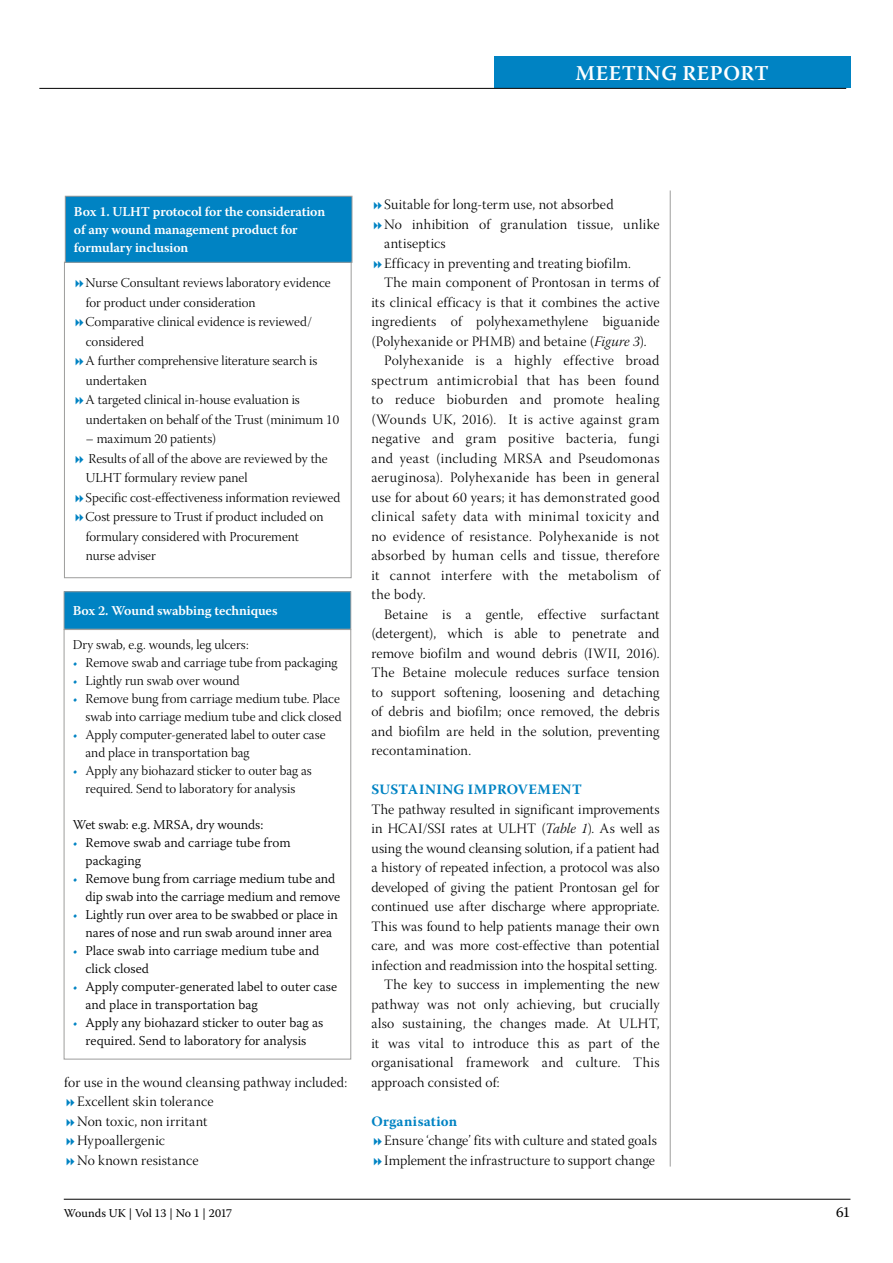
<style>
.page{position:relative;width:893px;height:1263px;background:#fff}
.page>*{position:absolute;margin:0;border:0;box-sizing:border-box;transform-origin:0 0}
.t1{font:600 21px "Warnock Pro";letter-spacing:.02em;color:#fff}
.t2{font:15px "Warnock Pro";color:#000}
.t3{font:14.25px/19.5px "Warnock Pro Light Subh";letter-spacing:.015em;color:#000}
.t4{font:14.25px "Warnock Pro Light Subh";letter-spacing:.035em;color:#000}
.t5{font:14.25px "Warnock Pro Light Subh";letter-spacing:-.005em;color:#000}
.t6{font:14.25px "Warnock Pro Light Subh";letter-spacing:.04em;color:#000}
.t7{font:700 14.25px "Warnock Pro";letter-spacing:.02em;color:#0083c3}
.t8{font:13.5px/19.5px "Warnock Pro Light Subh";color:#000}
.t9{font:300 13.5px/18px "Warnock Pro";color:#000}
.t10{font:600 13.5px/18px "Warnock Pro";letter-spacing:-.01em;color:#fff}
.t11{font:12px "Warnock Pro";letter-spacing:-.005em;color:#000}
.s1{color:#0083c3}
.s2{font-family:"Warnock Pro Light Subh";font-weight:400;color:#0083c3}
.s3{font-family:"Warnock Pro Light It Subh"}
</style>
<div class="page">
<hr style="left:64px;top:1199px;width:786px;height:1px;background:#000">
<div style="left:64px;top:262px;width:287px;height:316px;border:1px solid #9d9d9c"></div>
<div style="left:65px;top:196px;width:287px;height:66px;background:#0083c3"></div>
<div style="left:65px;top:196px;width:287px;height:66px;border:1px solid #9d9d9c"></div>
<div style="left:64px;top:629px;width:287px;height:430px;border:1px solid #9d9d9c"></div>
<div style="left:64px;top:592px;width:287px;height:37px;background:#0083c3"></div>
<div style="left:64px;top:591px;width:287px;height:38px;border:1px solid #9d9d9c"></div>
<hr style="left:670px;top:190px;width:1px;height:976px;background:#9d9d9c">
<div style="left:494px;top:57px;width:356px;height:31px;background:#0083c3"></div>
<hr style="left:39px;top:88px;width:807px;height:1px;background:#000">
<h1 class="t1" style="left:576px;top:60px;width:195px">MEETING REPORT</h1>
<p class="t10" style="left:74px;top:203px;width:253px">Box 1. ULHT protocol for the consideration of any wound management product for formulary inclusion</p>
<p class="t8" style="left:86px;top:275px;width:255px">Nurse Consultant reviews laboratory evidence for product under consideration<br>Comparative clinical evidence is reviewed/ considered<br>A further comprehensive literature search is undertaken<br>A targeted clinical in-house evaluation is undertaken on behalf of the Trust (minimum 10</p>
<p class="t8" style="left:86px;top:431px;width:256px">– maximum 20 patients)<br>Results of all of the above are reviewed by the ULHT formulary review panel<br>Specific cost-effectiveness information reviewed Cost pressure to Trust if product included on formulary considered with Procurement<br>nurse adviser</p>
<p class="t10" style="left:73px;top:602px;width:206px">Box 2. Wound swabbing techniques</p>
<p class="t8" style="left:73px;top:636px;width:177px">Dry swab, e.g. wounds, leg ulcers:</p>
<p class="t8" style="left:73px;top:654px;width:266px"><span class="s1">•</span> Remove swab and carriage tube from packaging</p>
<p class="t8" style="left:73px;top:672px;width:169px"><span class="s1">•</span> Lightly run swab over wound</p>
<p class="t8" style="left:73px;top:691px;width:270px;line-height:18px;text-align:right"><span class="s1">•</span> Remove bung from carriage medium tube. Place swab into carriage medium tube and click closed</p>
<p class="t8" style="left:86px;top:727px;width:242px;line-height:18px;text-indent:-13px"><span class="s1">•</span> Apply computer-generated label to outer case and place in transportation bag</p>
<p class="t8" style="left:73px;top:763px;width:241px;line-height:18px;text-align:center"><span class="s1">•</span> Apply any biohazard sticker to outer bag as required. Send to laboratory for analysis</p>
<p class="t9" style="left:73px;top:815px;width:192px">Wet swab: e.g. MRSA, dry wounds:</p>
<p class="t9" style="left:86px;top:833px;width:207px;text-indent:-13px"><span class="s2">•</span> Remove swab and carriage tube from packaging</p>
<p class="t9" style="left:86px;top:869px;width:256px;text-indent:-13px"><span class="s2">•</span> Remove bung from carriage medium tube and dip swab into the carriage medium and remove</p>
<p class="t9" style="left:73px;top:905px;width:267px;text-align:center"><span class="s2">•</span> Lightly run over area to be swabbed or place in nares of nose and run swab around inner area</p>
<p class="t9" style="left:86px;top:941px;width:235px;text-indent:-13px"><span class="s2">•</span> Place swab into carriage medium tube and click closed</p>
<p class="t9" style="left:86px;top:977px;width:253px;text-indent:-13px"><span class="s2">•</span> Apply computer-generated label to outer case and place in transportation bag</p>
<p class="t9" style="left:73px;top:1013px;width:252px;text-align:center"><span class="s2">•</span> Apply any biohazard sticker to outer bag as required. Send to laboratory for analysis</p>
<p class="t3" style="left:77px;top:1074px;width:272px;text-indent:-13px">for use in the wound cleansing pathway included:<br>Excellent skin tolerance<br>Non toxic, non irritant<br>Hypoallergenic<br>No known resistance</p>
<p class="t3" style="left:384px;top:197px;width:231px">Suitable for long-term use, not absorbed</p>
<p class="t3" style="left:384px;top:216px;width:277px">No inhibition of granulation tissue, unlike</p>
<p class="t3" style="left:384px;top:236px;width:63px">antiseptics</p>
<p class="t3" style="left:384px;top:255px;width:248px">Efficacy in preventing and treating biofilm.</p>
<p class="t3" style="left:384px;top:275px;width:277px">The main component of Prontosan in terms of</p>
<p class="t3" style="left:371px;top:294px;width:290px">its clinical efficacy is that it combines the active</p>
<p class="t3" style="left:371px;top:313px;width:290px">ingredients of polyhexamethylene biguanide</p>
<p class="t3" style="left:371px;top:333px;width:277px">(Polyhexanide or PHMB) and betaine (<span class="s3">Figure 3</span>).</p>
<p class="t3" style="left:384px;top:352px;width:277px">Polyhexanide is a highly effective broad</p>
<p class="t4" style="left:371px;top:372px;width:290px">spectrum antimicrobial that has been found</p>
<p class="t3" style="left:371px;top:391px;width:290px">to reduce bioburden and promote healing</p>
<p class="t4" style="left:371px;top:411px;width:290px">(Wounds UK, 2016). It is active against gram</p>
<p class="t3" style="left:371px;top:430px;width:290px">negative and gram positive bacteria, fungi</p>
<p class="t3" style="left:371px;top:450px;width:290px">and yeast (including MRSA and Pseudomonas</p>
<p class="t3" style="left:371px;top:469px;width:290px">aeruginosa). Polyhexanide has been in general</p>
<p class="t3" style="left:371px;top:489px;width:290px">use for about 60 years; it has demonstrated good</p>
<p class="t6" style="left:371px;top:509px;width:290px">clinical safety data with minimal toxicity and</p>
<p class="t3" style="left:371px;top:528px;width:290px">no evidence of resistance. Polyhexanide is not</p>
<p class="t3" style="left:371px;top:547px;width:290px">absorbed by human cells and tissue, therefore</p>
<p class="t3" style="left:371px;top:567px;width:290px">it cannot interfere with the metabolism of</p>
<p class="t3" style="left:371px;top:586px;width:56px">the body.</p>
<p class="t3" style="left:384px;top:606px;width:277px">Betaine is a gentle, effective surfactant</p>
<p class="t3" style="left:371px;top:625px;width:290px">(detergent), which is able to penetrate and</p>
<p class="t3" style="left:371px;top:645px;width:290px">remove biofilm and wound debris (IWII, 2016).</p>
<p class="t3" style="left:371px;top:664px;width:290px">The Betaine molecule reduces surface tension</p>
<p class="t3" style="left:371px;top:684px;width:290px">to support softening, loosening and detaching</p>
<p class="t3" style="left:371px;top:703px;width:290px">of debris and biofilm; once removed, the debris</p>
<p class="t3" style="left:371px;top:723px;width:290px">and biofilm are held in the solution, preventing</p>
<p class="t3" style="left:371px;top:742px;width:101px">recontamination.</p>
<p class="t7" style="left:371px;top:781px;width:212px">SUSTAINING IMPROVEMENT</p>
<p class="t3" style="left:371px;top:801px;width:290px">The pathway resulted in significant improvements</p>
<p class="t3" style="left:371px;top:820px;width:290px">in HCAI/SSI rates at ULHT (<span class="s3">Table 1</span>). As well as</p>
<p class="t3" style="left:371px;top:840px;width:290px">using the wound cleansing solution, if a patient had</p>
<p class="t3" style="left:371px;top:859px;width:290px">a history of repeated infection, a protocol was also</p>
<p class="t5" style="left:371px;top:879px;width:290px">developed of giving the patient Prontosan gel for</p>
<p class="t3" style="left:371px;top:898px;width:290px">continued use after discharge where appropriate.</p>
<p class="t3" style="left:371px;top:918px;width:290px">This was found to help patients manage their own</p>
<p class="t3" style="left:371px;top:937px;width:290px">care, and was more cost-effective than potential</p>
<p class="t3" style="left:371px;top:957px;width:287px">infection and readmission into the hospital setting.</p>
<p class="t3" style="left:384px;top:976px;width:277px">The key to success in implementing the new</p>
<p class="t3" style="left:371px;top:996px;width:290px">pathway was not only achieving, but crucially</p>
<p class="t3" style="left:371px;top:1015px;width:290px">also sustaining, the changes made. At ULHT,</p>
<p class="t3" style="left:371px;top:1035px;width:290px">it was vital to introduce this as part of the</p>
<p class="t3" style="left:371px;top:1054px;width:290px">organisational framework and culture. This</p>
<p class="t3" style="left:371px;top:1074px;width:130px">approach consisted of:</p>
<p class="t7" style="left:371px;top:1112px;width:87px">Organisation</p>
<p class="t3" style="left:384px;top:1133px;width:274px">Ensure ‘change’ fits with culture and stated goals<br>Implement the infrastructure to support change</p>
<p class="t11" style="left:64px;top:1205px;width:170px">Wounds UK | Vol 13 | No 1 | 2017</p>
<p class="t2" style="left:836px;top:1203px;width:16px">61</p>
</div>
